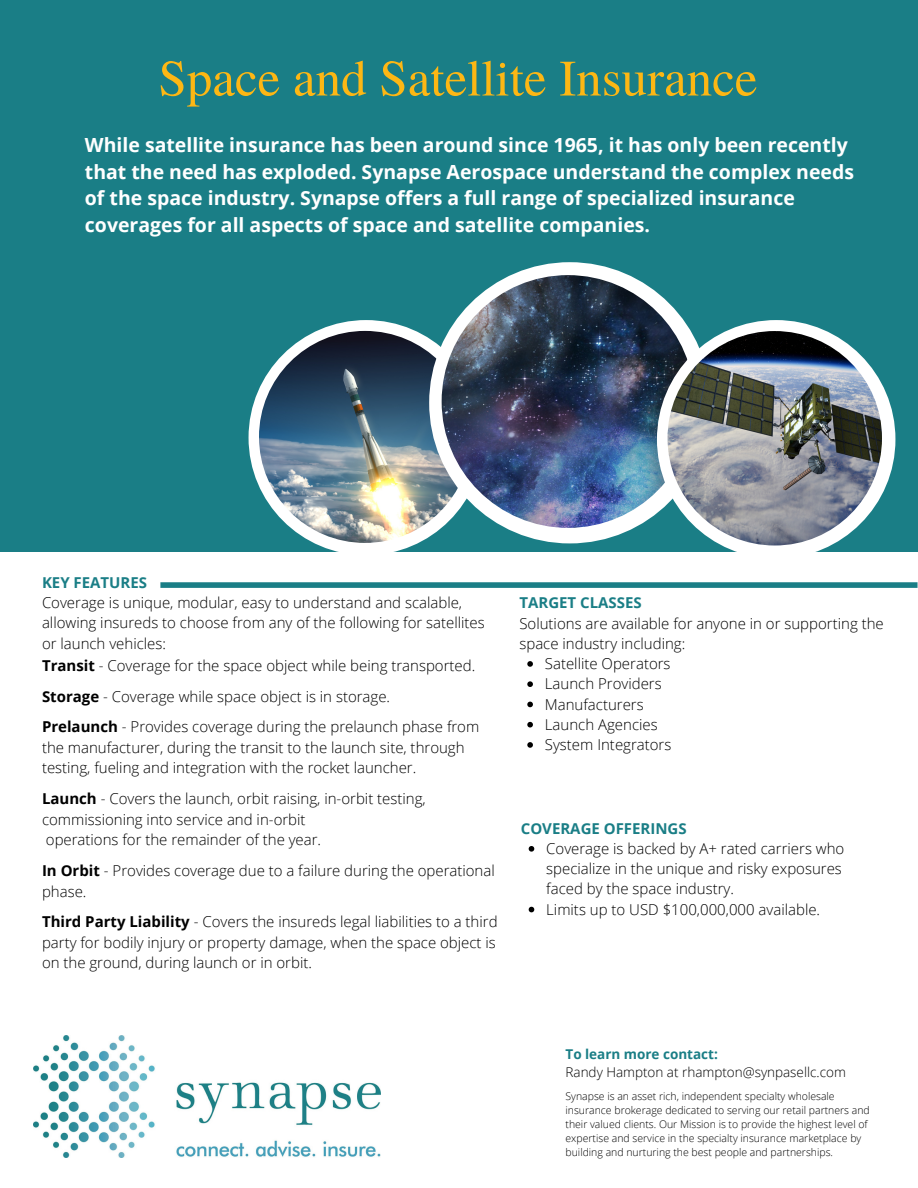
<style>
.page{position:relative;width:918px;height:1188px;background:#fff}
.page>*{position:absolute;margin:0;border:0;box-sizing:border-box;transform-origin:0 0}
.t1{font:51px "Te X Gyre Termes";color:#fdb714}
.t2{font:700 19.5px/27px "Open Sans";color:#fff}
.t3{font:300 15px/20.2px "Open Sans";color:#000}
.t4{font:700 15px "Open Sans";color:#1a7e86}
.t5{font:300 13.5px "Open Sans";color:#000}
.t6{font:700 13.5px "Open Sans";color:#1a7e86}
.t7{font:300 10.5px/14px "Open Sans";color:#000}
.s1{font-weight:700}
</style>
<div class="page">
<div style="left:0;top:0;width:918px;height:551px;background:#1a7e86"></div>
<img style="left:34px;top:1036px;width:346px;height:121px">
<div style="left:160px;top:582px;width:758px;height:6px;background:#1a7e86"></div>
<svg style="left:527px;top:661px;width:6px;height:6px"></svg>
<svg style="left:527px;top:681px;width:6px;height:6px"></svg>
<svg style="left:527px;top:702px;width:6px;height:5px"></svg>
<svg style="left:527px;top:722px;width:6px;height:6px"></svg>
<svg style="left:527px;top:742px;width:6px;height:6px"></svg>
<svg style="left:529px;top:846px;width:5px;height:6px"></svg>
<svg style="left:529px;top:907px;width:5px;height:5px"></svg>
<div style="left:249px;top:320px;width:235px;height:235px;background:#fff;border-radius:50%"></div>
<img style="left:259px;top:331px;width:212px;height:212px;border-radius:50%">
<div style="left:429px;top:262px;width:281px;height:281px;background:#fff;border-radius:50%"></div>
<img style="left:442px;top:275px;width:252px;height:253px;border-radius:50%">
<div style="left:657px;top:320px;width:238px;height:239px;background:#fff;border-radius:50%"></div>
<img style="left:668px;top:331px;width:214px;height:215px;border-radius:50%">
<h1 class="t1" style="left:158px;top:42px;width:601px">Space and Satellite Insurance</h1>
<p class="t2" style="left:85px;top:130px;width:771px">While satellite insurance has been around since 1965, it has only been recently that the need has exploded. Synapse Aerospace understand the complex needs of the space industry. Synapse offers a full range of specialized insurance coverages for all aspects of space and satellite companies.</p>
<p class="t4" style="left:42px;top:572px;width:107px">KEY FEATURES</p>
<p class="t3" style="left:42px;top:592px;width:444px">Coverage is unique, modular, easy to understand and scalable, allowing insureds to choose from any of the following for satellites or launch vehicles:</p>
<p class="t3" style="left:42px;top:650px;width:439px;line-height:30.6px"><span class="s1">Transit</span> - Coverage for the space object while being transported.<br><span class="s1">Storage</span> - Coverage while space object is in storage.<br><span class="s1">Prelaunch</span> - Provides coverage during the prelaunch phase from</p>
<p class="t3" style="left:42px;top:737px;width:424px">the manufacturer, during the transit to the launch site, through testing, fueling and integration with the rocket launcher.</p>
<p class="t3" style="left:42px;top:788px;width:385px"><span class="s1">Launch</span> - Covers the launch, orbit raising, in-orbit testing, commissioning into service and in-orbit<br>operations for the remainder of the year.</p>
<p class="t3" style="left:42px;top:860px;width:454px"><span class="s1">In Orbit</span> - Provides coverage due to a failure during the operational phase.</p>
<p class="t3" style="left:42px;top:911px;width:457px;text-align:justify"><span class="s1">Third Party Liability</span> - Covers the insureds legal liabilities to a third party for bodily injury or property damage, when the space object is on the ground, during launch or in orbit.</p>
<p class="t4" style="left:519px;top:592px;width:124px">TARGET CLASSES</p>
<p class="t3" style="left:519px;top:613px;width:366px">Solutions are available for anyone in or supporting the space industry including:</p>
<p class="t3" style="left:545px;top:653px;width:128px">Satellite Operators<br>Launch Providers<br>Manufacturers<br>Launch Agencies<br>System Integrators</p>
<p class="t4" style="left:521px;top:818px;width:167px">COVERAGE OFFERINGS</p>
<p class="t3" style="left:546px;top:838px;width:300px">Coverage is backed by A+ rated carriers who specialize in the unique and risky exposures faced by the space industry.<br>Limits up to USD $100,000,000 available.</p>
<p class="t6" style="left:566px;top:1044px;width:154px">To learn more contact:</p>
<p class="t5" style="left:566px;top:1062px;width:282px">Randy Hampton at rhampton@synpasellc.com</p>
<p class="t7" style="left:566px;top:1089px;width:306px">Synapse is an asset rich, independent specialty wholesale insurance brokerage dedicated to serving our retail partners and their valued clients. Our Mission is to provide the highest level of expertise and service in the specialty insurance marketplace by building and nurturing the best people and partnerships.</p>
</div>
